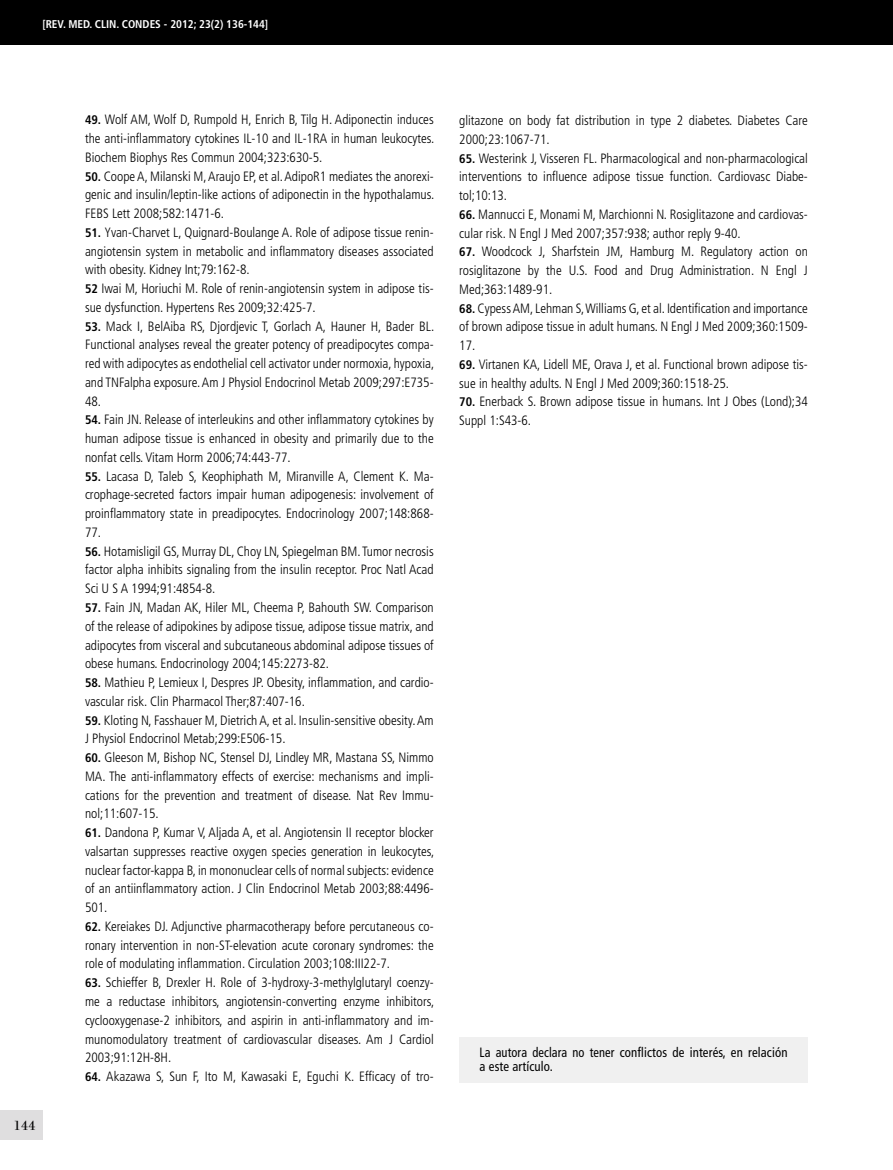
<style>
.page{position:relative;width:893px;height:1170px;background:#fff}
.page>*{position:absolute;margin:0;border:0;box-sizing:border-box;transform-origin:0 0}
.t1{font:19.5px "Filosofia Grand Caps";color:#000;scale:1.1 1}
.t2{font:300 condensed 13.5px/18.8px "Frutiger";color:#000;text-align:justify}
.t3{font:condensed 13.5px/13.5px "Frutiger";letter-spacing:.01em;color:#000;scale:.92 1}
.t4{font:700 condensed 11.25px "Frutiger";color:#fff}
.s1{font-weight:700;font-size:12.45px}
</style>
<div class="page">
<div style="left:0;top:1110px;width:43px;height:30px;background:#dfdedf"></div>
<div style="left:0;top:0;width:893px;height:44px;background:#000"></div>
<div style="left:459px;top:1037px;width:349px;height:45px;background:#f0f0f0"></div>
<p class="t4" style="left:42px;top:17px;width:227px">[REV. MED. CLIN. CONDES - 2012; 23(2) 136-144]</p>
<h1 class="t1" style="left:14px;top:1113px;width:22px">144</h1>
<p class="t2" style="left:85px;top:110px;width:351px"><span class="s1">49.</span> Wolf AM, Wolf D, Rumpold H, Enrich B, Tilg H. Adiponectin induces the anti-inflammatory cytokines IL-10 and IL-1RA in human leukocytes.<br>Biochem Biophys Res Commun 2004;323:630-5.</p>
<p class="t2" style="left:85px;top:167px;width:351px"><span class="s1">50.</span> Coope A, Milanski M, Araujo EP, et al. AdipoR1 mediates the anorexi&shy;genic and insulin/leptin-like actions of adiponectin in the hypothalamus.<br>FEBS Lett 2008;582:1471-6.</p>
<p class="t2" style="left:85px;top:223px;width:350px;text-align:left"><span class="s1">51.</span> Yvan-Charvet L, Quignard-Boulange A. Role of adipose tissue renin&shy;angiotensin system in metabolic and inflammatory diseases associated with obesity. Kidney Int;79:162-8.<br><span class="s1">52</span> Iwai M, Horiuchi M. Role of renin-angiotensin system in adipose tis&shy;sue dysfunction. Hypertens Res 2009;32:425-7.</p>
<p class="t2" style="left:85px;top:317px;width:351px"><span class="s1">53.</span> Mack I, BelAiba RS, Djordjevic T, Gorlach A, Hauner H, Bader BL.<br>Functional analyses reveal the greater potency of preadipocytes compa&shy;red with adipocytes as endothelial cell activator under normoxia, hypoxia, and TNFalpha exposure. Am J Physiol Endocrinol Metab 2009;297:E735- 48.</p>
<p class="t2" style="left:85px;top:410px;width:350px"><span class="s1">54.</span> Fain JN. Release of interleukins and other inflammatory cytokines by human adipose tissue is enhanced in obesity and primarily due to the nonfat cells. Vitam Horm 2006;74:443-77.</p>
<p class="t2" style="left:85px;top:467px;width:350px"><span class="s1">55.</span> Lacasa D, Taleb S, Keophiphath M, Miranville A, Clement K. Ma&shy;crophage-secreted factors impair human adipogenesis: involvement of proinflammatory state in preadipocytes. Endocrinology 2007;148:868- 77.</p>
<p class="t2" style="left:85px;top:542px;width:350px"><span class="s1">56.</span> Hotamisligil GS, Murray DL, Choy LN, Spiegelman BM. Tumor necrosis factor alpha inhibits signaling from the insulin receptor. Proc Natl Acad Sci U S A 1994;91:4854-8.</p>
<p class="t2" style="left:85px;top:598px;width:350px"><span class="s1">57.</span> Fain JN, Madan AK, Hiler ML, Cheema P, Bahouth SW. Comparison of the release of adipokines by adipose tissue, adipose tissue matrix, and adipocytes from visceral and subcutaneous abdominal adipose tissues of obese humans. Endocrinology 2004;145:2273-82.</p>
<p class="t2" style="left:85px;top:673px;width:350px"><span class="s1">58.</span> Mathieu P, Lemieux I, Despres JP. Obesity, inflammation, and cardio&shy;vascular risk. Clin Pharmacol Ther;87:407-16.</p>
<p class="t2" style="left:85px;top:710px;width:350px"><span class="s1">59.</span> Kloting N, Fasshauer M, Dietrich A, et al. Insulin-sensitive obesity. Am<br>J Physiol Endocrinol Metab;299:E506-15.</p>
<p class="t2" style="left:85px;top:748px;width:350px"><span class="s1">60.</span> Gleeson M, Bishop NC, Stensel DJ, Lindley MR, Mastana SS, Nimmo MA. The anti-inflammatory effects of exercise: mechanisms and impli&shy;cations for the prevention and treatment of disease. Nat Rev Immu&shy;nol;11:607-15.</p>
<p class="t2" style="left:85px;top:823px;width:351px"><span class="s1">61.</span> Dandona P, Kumar V, Aljada A, et al. Angiotensin II receptor blocker valsartan suppresses reactive oxygen species generation in leukocytes, nuclear factor-kappa B, in mononuclear cells of normal subjects: evidence of an antiinflammatory action. J Clin Endocrinol Metab 2003;88:4496- 501.</p>
<p class="t2" style="left:85px;top:917px;width:350px"><span class="s1">62.</span> Kereiakes DJ. Adjunctive pharmacotherapy before percutaneous co&shy;ronary intervention in non-ST-elevation acute coronary syndromes: the role of modulating inflammation. Circulation 2003;108:III22-7.</p>
<p class="t2" style="left:85px;top:973px;width:351px"><span class="s1">63.</span> Schieffer B, Drexler H. Role of 3-hydroxy-3-methylglutaryl coenzy&shy;me a reductase inhibitors, angiotensin-converting enzyme inhibitors, cyclooxygenase-2 inhibitors, and aspirin in anti-inflammatory and im&shy;munomodulatory treatment of cardiovascular diseases. Am J Cardiol 2003;91:12H-8H.</p>
<p class="t2" style="left:85px;top:1067px;width:350px"><span class="s1">64.</span> Akazawa S, Sun F, Ito M, Kawasaki E, Eguchi K. Efficacy of tro-</p>
<p class="t2" style="left:459px;top:111px;width:350px">glitazone on body fat distribution in type 2 diabetes. Diabetes Care<br>2000;23:1067-71.</p>
<p class="t2" style="left:459px;top:149px;width:350px"><span class="s1">65.</span> Westerink J, Visseren FL. Pharmacological and non-pharmacological interventions to influence adipose tissue function. Cardiovasc Diabe&shy;tol;10:13.</p>
<p class="t2" style="left:459px;top:205px;width:350px"><span class="s1">66.</span> Mannucci E, Monami M, Marchionni N. Rosiglitazone and cardiovas&shy;cular risk. N Engl J Med 2007;357:938; author reply 9-40.</p>
<p class="t2" style="left:459px;top:242px;width:350px"><span class="s1">67.</span> Woodcock J, Sharfstein JM, Hamburg M. Regulatory action on rosiglitazone by the U.S. Food and Drug Administration. N Engl J Med;363:1489-91.</p>
<p class="t2" style="left:459px;top:299px;width:350px"><span class="s1">68.</span> Cypess AM, Lehman S, Williams G, et al. Identification and importance of brown adipose tissue in adult humans. N Engl J Med 2009;360:1509- 17.</p>
<p class="t2" style="left:459px;top:355px;width:350px"><span class="s1">69.</span> Virtanen KA, Lidell ME, Orava J, et al. Functional brown adipose tis&shy;sue in healthy adults. N Engl J Med 2009;360:1518-25.</p>
<p class="t2" style="left:459px;top:392px;width:350px"><span class="s1">70.</span> Enerback S. Brown adipose tissue in humans. Int J Obes (Lond);34<br>Suppl 1:S43-6.</p>
<p class="t3" style="left:480px;top:1045px;width:336px">La autora declara no tener conflictos de interés, en relación a este artículo.</p>
</div>
